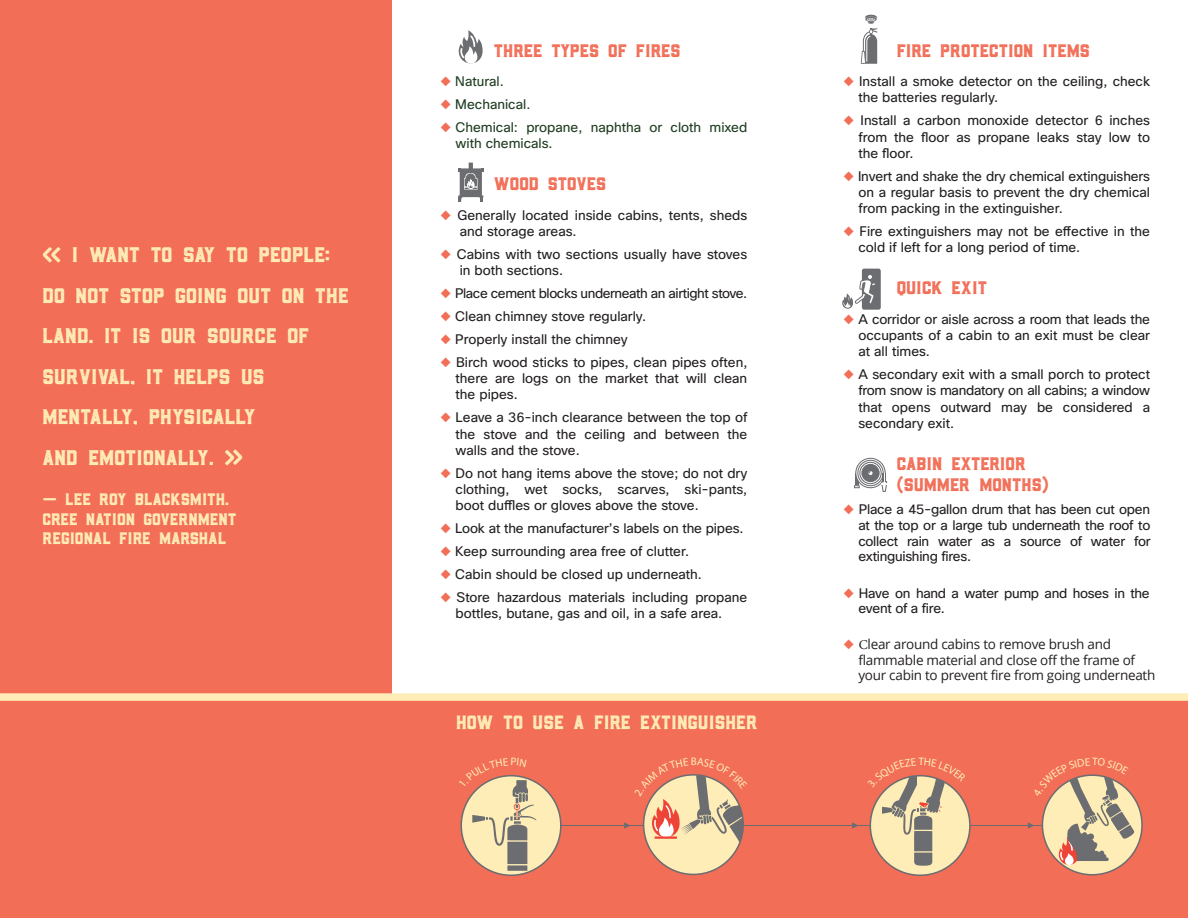
<style>
.page{position:relative;width:1188px;height:918px;background:#fff}
.page>*{position:absolute;margin:0;border:0;box-sizing:border-box;transform-origin:0 0}
.t1{font:21px/40.5px "Barley Aged";color:#ffedb8}
.t2{font:19.05px "Barley Aged";color:#ffedb8}
.t3{font:18px/21.6px "Barley Aged";color:#f26e57}
.t4{font:16.5px/19.8px "Barley Aged";color:#ffedb8}
.t5{font:13.5px/16.2px "Cisco Sans";color:#231f20;text-align:justify}
.t6{font:13.5px/15.6px "Open Sans";letter-spacing:-.02em;color:#231f20}
.t7{font:13.5px/16.2px "Cisco Sans";color:#1f3d21}
.t8{font:13.5px/15.1px "Cisco Sans";letter-spacing:-.02em;color:#231f20}
.t9{font:13.5px "Cisco Sans";letter-spacing:-.03em;color:#231f20}
.t10{font:10.95px "Myriad Pro";color:#ffedb8}
.s1{color:#f26e57}
.s2{font-family:"Minion Pro"}
</style>
<div class="page">
<div style="left:0;top:0;width:392px;height:711px;background:#f26e57"></div>
<div style="left:0;top:701px;width:1188px;height:217px;background:#f26e57"></div>
<hr style="left:550px;top:825px;width:511px;height:1px;background:#6c6d70">
<div style="left:644px;top:775px;width:99px;height:99px;background:#ffedb8;border-radius:50%"></div>
<svg style="left:870px;top:776px;width:100px;height:99px"></svg>
<div style="left:461px;top:776px;width:100px;height:99px;background:#ffedb8;border-radius:50%"></div>
<svg style="left:1042px;top:775px;width:100px;height:100px"></svg>
<svg style="left:852px;top:822px;width:6px;height:7px"></svg>
<svg style="left:458px;top:163px;width:26px;height:38px"></svg>
<svg style="left:459px;top:30px;width:24px;height:34px"></svg>
<div style="left:0;top:693px;width:1188px;height:8px;background:#ffedb8"></div>
<svg style="left:861px;top:14px;width:16px;height:50px"></svg>
<div style="left:862px;top:269px;width:19px;height:41px;background:#6c6d70;border-radius:2px"></div>
<svg style="left:842px;top:274px;width:33px;height:35px"></svg>
<svg style="left:854px;top:458px;width:34px;height:34px"></svg>
<svg style="left:624px;top:774px;width:120px;height:69px"></svg>
<svg style="left:869px;top:775px;width:97px;height:91px;background:#d9ba97"></svg>
<svg style="left:460px;top:775px;width:76px;height:96px"></svg>
<svg style="left:1028px;top:774px;width:106px;height:91px"></svg>
<h1 class="t1" style="left:43px;top:234px;width:308px">« I WANT TO SAY TO PEOPLE:<br>DO NOT STOP GOING OUT ON THE<br>LAND. IT IS OUR SOURCE OF<br>SURVIVAL, IT HELPS US<br>MENTALLY, PHYSICALLY<br>AND EMOTIONALLY. »</h1>
<p class="t4" style="left:43px;top:488px;width:195px">— LEE ROY BLACKSMITH.<br>CREE NATION GOVERNMENT<br>REGIONAL FIRE MARSHAL</p>
<h3 class="t3" style="left:495px;top:39px;width:188px">THREE TYPES OF FIRES</h3>
<p class="t7" style="left:441px;top:73px;width:65px"><span class="s1">◆</span> Natural.</p>
<p class="t7" style="left:441px;top:96px;width:91px"><span class="s1">◆</span> Mechanical.</p>
<p class="t7" style="left:456px;top:119px;width:293px;text-indent:-15px"><span class="s1">◆</span> Chemical: propane, naphtha or cloth mixed with chemicals.</p>
<h3 class="t3" style="left:495px;top:172px;width:114px">WOOD STOVES</h3>
<p class="t5" style="left:460px;top:207px;width:289px;text-indent:-19px"><span class="s1">◆</span> Generally located inside cabins, tents, sheds and storage areas.</p>
<p class="t5" style="left:460px;top:246px;width:289px;text-indent:-19px"><span class="s1">◆</span> Cabins with two sections usually have stoves in both sections.</p>
<p class="t9" style="left:441px;top:285px;width:308px"><span class="s1">◆</span> Place cement blocks underneath an airtight stove.</p>
<p class="t5" style="left:441px;top:308px;width:207px"><span class="s1">◆</span> Clean chimney stove regularly.</p>
<p class="t5" style="left:441px;top:331px;width:188px"><span class="s1">◆</span> Properly install the chimney</p>
<p class="t5" style="left:456px;top:354px;width:293px;text-indent:-15px"><span class="s1">◆</span> Birch wood sticks to pipes, clean pipes often, there are logs on the market that will clean the pipes.</p>
<p class="t5" style="left:456px;top:410px;width:293px;text-indent:-15px"><span class="s1">◆</span> Leave a 36-inch clearance between the top of the stove and the ceiling and between the walls and the stove.</p>
<p class="t5" style="left:456px;top:465px;width:293px;text-indent:-15px"><span class="s1">◆</span> Do not hang items above the stove; do not dry clothing, wet socks, scarves, ski-pants, boot duffles or gloves above the stove.</p>
<p class="t5" style="left:441px;top:520px;width:304px"><span class="s1">◆</span> Look at the manufacturer’s labels on the pipes.</p>
<p class="t5" style="left:441px;top:543px;width:250px"><span class="s1">◆</span> Keep surrounding area free of clutter.</p>
<p class="t5" style="left:441px;top:566px;width:263px"><span class="s1">◆</span> Cabin should be closed up underneath.</p>
<p class="t5" style="left:456px;top:589px;width:293px;text-indent:-15px"><span class="s1">◆</span> Store hazardous materials including propane bottles, butane, gas and oil, in a safe area.</p>
<h2 class="t2" style="left:457px;top:709px;width:303px">HOW TO USE A FIRE EXTINGUISHER</h2>
<p class="t10" style="left:691px;top:755px;width:8px">B</p>
<h3 class="t3" style="left:897px;top:39px;width:195px">FIRE PROTECTION ITEMS</h3>
<p class="t5" style="left:858px;top:73px;width:293px;text-indent:-15px"><span class="s1">◆</span> Install a smoke detector on the ceiling, check the batteries regularly.</p>
<p class="t5" style="left:858px;top:113px;width:293px;text-indent:-15px"><span class="s1">◆</span> Install a carbon monoxide detector 6 inches from the floor as propane leaks stay low to the floor.</p>
<p class="t5" style="left:858px;top:168px;width:293px;text-indent:-15px"><span class="s1">◆</span> Invert and shake the dry chemical extinguishers on a regular basis to prevent the dry chemical from packing in the extinguisher.</p>
<p class="t5" style="left:858px;top:223px;width:293px;text-indent:-15px"><span class="s1">◆</span> Fire extinguishers may not be effective in the cold if left for a long period of time.</p>
<h3 class="t3" style="left:897px;top:276px;width:92px">QUICK EXIT</h3>
<p class="t5" style="left:858px;top:311px;width:293px;text-indent:-15px"><span class="s1">◆</span> A corridor or aisle across a room that leads the occupants of a cabin to an exit must be clear at all times.</p>
<p class="t5" style="left:858px;top:366px;width:293px;text-indent:-15px"><span class="s1">◆</span> A secondary exit with a small porch to protect from snow is mandatory on all cabins; a window that opens outward may be considered a secondary exit.</p>
<h3 class="t3" style="left:897px;top:452px;width:154px">CABIN EXTERIOR (SUMMER MONTHS)</h3>
<p class="t5" style="left:858px;top:501px;width:294px;text-indent:-15px"><span class="s1">◆</span> Place a 45-gallon drum that has been cut open at the top or a large tub underneath the roof to collect rain water as a source of water for extinguishing fires.</p>
<p class="t8" style="left:858px;top:586px;width:293px;text-indent:-15px"><span class="s1">◆</span> Have on hand a water pump and hoses in the event of a fire.</p>
<p class="t6" style="left:858px;top:636px;width:299px;text-indent:-15px"><span class="s1">◆</span> <span class="s2">C</span>lear around cabins to remove brush and flammable material and close off the frame of your cabin to prevent fire from going underneath</p>
</div>
